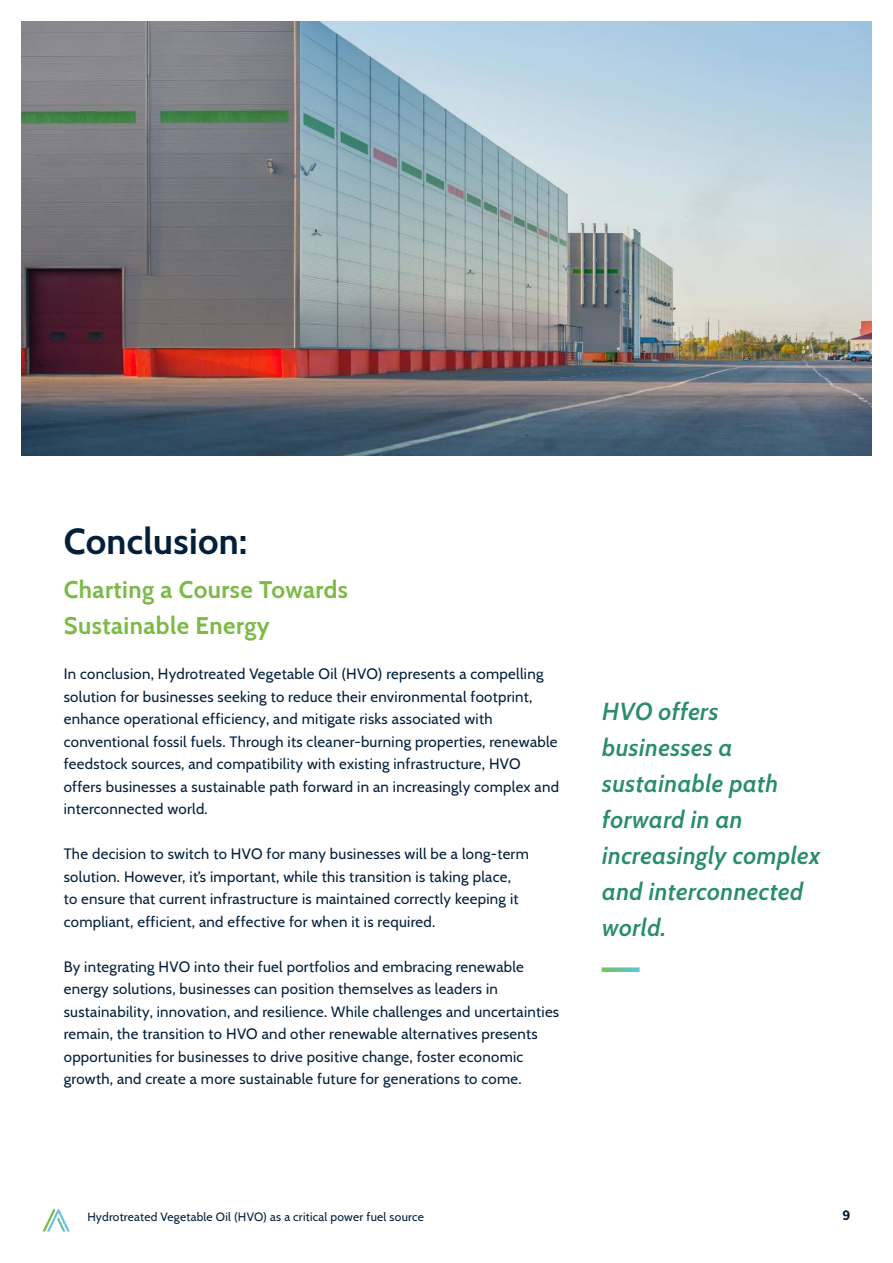
<style>
.page{position:relative;width:893px;height:1263px;background:#fff}
.page>*{position:absolute;margin:0;border:0;box-sizing:border-box;transform-origin:0 0}
.t1{font:700 36px "Cabin";letter-spacing:.01em;color:#031f3a}
.t2{font:italic 600 24px/36px "Cabin";letter-spacing:.02em;color:#298d6d}
.t3{font:700 24px/36px "Cabin";letter-spacing:.02em;color:#7dba47}
.t4{font:15px/22.5px "Cabin";letter-spacing:.02em;color:#031f3a}
.t5{font:15px "Source Sans Variable";color:#031f3a}
.t6{font:12px "Cabin";letter-spacing:.02em;color:#031f3a}
</style>
<div class="page">
<svg style="left:43px;top:1209px;width:27px;height:22px"></svg>
<img style="left:21px;top:21px;width:851px;height:434px">
<svg style="left:602px;top:967px;width:38px;height:5px"></svg>
<h1 class="t1" style="left:64px;top:512px;width:185px">Conclusion:</h1>
<h2 class="t3" style="left:64px;top:570px;width:286px">Charting a Course Towards<br>Sustainable Energy</h2>
<p class="t4" style="left:64px;top:661px;width:497px">In conclusion, Hydrotreated Vegetable Oil (HVO) represents a compelling solution for businesses seeking to reduce their environmental footprint, enhance operational efficiency, and mitigate risks associated with conventional fossil fuels. Through its cleaner-burning properties, renewable feedstock sources, and compatibility with existing infrastructure, HVO offers businesses a sustainable path forward in an increasingly complex and interconnected world.</p>
<p class="t4" style="left:64px;top:841px;width:467px">The decision to switch to HVO for many businesses will be a long-term solution. However, it’s important, while this transition is taking place,<br>to ensure that current infrastructure is maintained correctly keeping it compliant, efficient, and effective for when it is required.</p>
<p class="t4" style="left:64px;top:954px;width:497px">By integrating HVO into their fuel portfolios and embracing renewable energy solutions, businesses can position themselves as leaders in sustainability, innovation, and resilience. While challenges and uncertainties remain, the transition to HVO and other renewable alternatives presents opportunities for businesses to drive positive change, foster economic growth, and create a more sustainable future for generations to come.</p>
<h2 class="t2" style="left:602px;top:691px;width:220px">HVO offers businesses a sustainable path forward in an increasingly complex and interconnected world.</h2>
<p class="t6" style="left:87px;top:1207px;width:338px">Hydrotreated Vegetable Oil (HVO) as a critical power fuel source</p>
<p class="t5" style="left:842px;top:1206px;width:9px">9</p>
</div>
